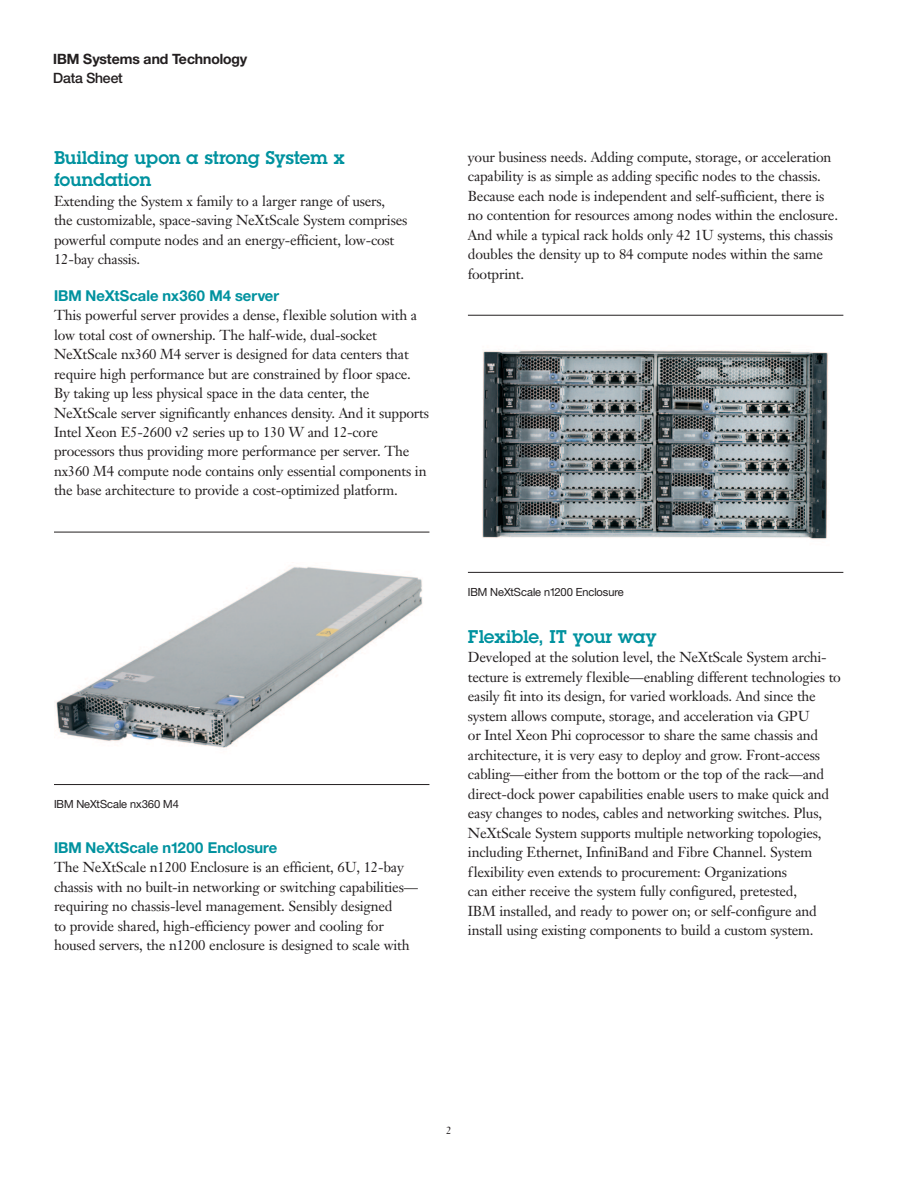
<style>
.page{position:relative;width:918px;height:1188px;background:#fff}
.page>*{position:absolute;margin:0;border:0;box-sizing:border-box;transform-origin:0 0}
.t1{font:600 18px/22.5px "Lubalinfor IBM";color:#00929f}
.t2{font:700 15px "Helv Neuefor IBM";color:#00929f}
.t3{font:14.25px/19.5px "Janson Text LT Pro";letter-spacing:-.015em;color:#231f20}
.t4{font:700 14.25px "Helv Neuefor IBM";color:#231f20}
.t5{font:500 14.25px "Helv Neuefor IBM";letter-spacing:-.015em;color:#231f20}
.t6{font:11.25px "Helv Neuefor IBM";letter-spacing:-.005em;color:#231f20}
.t7{font:10.5px "Janson Text LT Pro";color:#231f20}
</style>
<div class="page">
<hr style="left:54px;top:532px;width:375px;height:1px;background:#231f20">
<hr style="left:54px;top:784px;width:375px;height:1px;background:#231f20">
<img style="left:56px;top:566px;width:367px;height:182px">
<img style="left:482px;top:350px;width:346px;height:190px">
<hr style="left:468px;top:315px;width:375px;height:1px;background:#231f20">
<hr style="left:468px;top:572px;width:375px;height:1px;background:#231f20">
<p class="t4" style="left:53px;top:50px;width:196px">IBM Systems and Technology</p>
<p class="t5" style="left:53px;top:70px;width:71px">Data Sheet</p>
<h2 class="t1" style="left:54px;top:146px;width:293px">Building upon a strong System x foundation</h2>
<p class="t3" style="left:54px;top:191px;width:355px">Extending the System x family to a larger range of users, the customizable, space-saving NeXtScale System comprises powerful compute nodes and an energy-efficient, low-cost 12-bay chassis.</p>
<h2 class="t2" style="left:54px;top:286px;width:227px">IBM NeXtScale nx360 M4 server</h2>
<p class="t3" style="left:54px;top:305px;width:377px">This powerful server provides a dense, flexible solution with a low total cost of ownership. The half-wide, dual-socket NeXtScale nx360 M4 server is designed for data centers that require high performance but are constrained by floor space.<br>By taking up less physical space in the data center, the NeXtScale server significantly enhances density. And it supports Intel Xeon E5-2600 v2 series up to 130 W and 12-core processors thus providing more performance per server. The nx360 M4 compute node contains only essential components in the base architecture to provide a cost-optimized platform.</p>
<p class="t6" style="left:54px;top:797px;width:126px">IBM NeXtScale nx360 M4</p>
<h2 class="t2" style="left:54px;top:838px;width:225px">IBM NeXtScale n1200 Enclosure</h2>
<p class="t3" style="left:54px;top:857px;width:366px">The NeXtScale n1200 Enclosure is an efficient, 6U, 12-bay chassis with no built-in networking or switching capabilities— requiring no chassis-level management. Sensibly designed<br>to provide shared, high-efficiency power and cooling for housed servers, the n1200 enclosure is designed to scale with</p>
<p class="t3" style="left:468px;top:147px;width:372px">your business needs. Adding compute, storage, or acceleration capability is as simple as adding specific nodes to the chassis.<br>Because each node is independent and self-sufficient, there is no contention for resources among nodes within the enclosure.<br>And while a typical rack holds only 42 1U systems, this chassis doubles the density up to 84 compute nodes within the same footprint.</p>
<p class="t6" style="left:468px;top:585px;width:157px">IBM NeXtScale n1200 Enclosure</p>
<h2 class="t1" style="left:468px;top:625px;width:190px">Flexible, IT your way</h2>
<p class="t3" style="left:468px;top:647px;width:375px">Developed at the solution level, the NeXtScale System archi&shy;tecture is extremely flexible—enabling different technologies to easily fit into its design, for varied workloads. And since the system allows compute, storage, and acceleration via GPU<br>or Intel Xeon Phi coprocessor to share the same chassis and architecture, it is very easy to deploy and grow. Front-access cabling—either from the bottom or the top of the rack—and direct-dock power capabilities enable users to make quick and easy changes to nodes, cables and networking switches. Plus, NeXtScale System supports multiple networking topologies, including Ethernet, InfiniBand and Fibre Channel. System flexibility even extends to procurement: Organizations<br>can either receive the system fully configured, pretested,<br>IBM installed, and ready to power on; or self-configure and install using existing components to build a custom system.</p>
<p class="t7" style="left:446px;top:1124px;width:7px">2</p>
</div>
